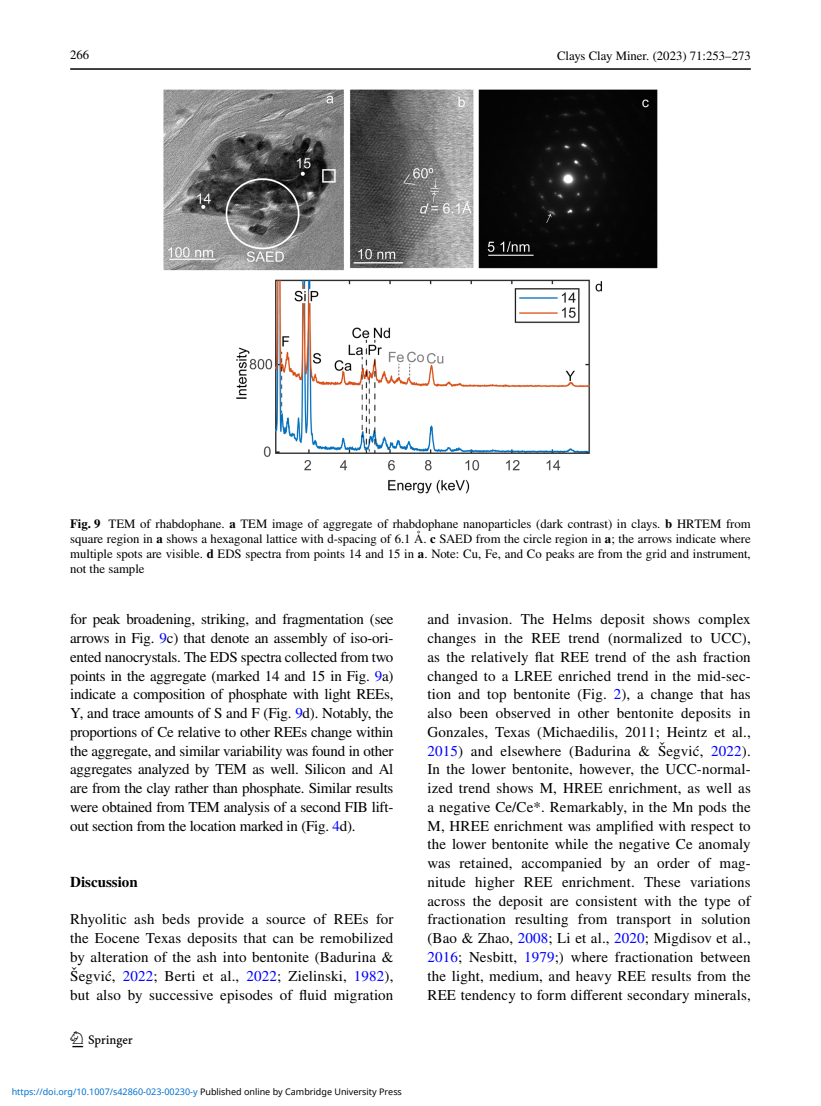
<style>
.page{position:relative;width:821px;height:1106px;background:#fff}
.page>*{position:absolute;margin:0;border:0;box-sizing:border-box;transform-origin:0 0}
.t1{font:22.5px "Springnew Regular 2";color:#000}
.t2{font:15px/18.8px "STIX";letter-spacing:.01em;color:#000;text-align:justify}
.t3{font:700 15px "STIX";color:#000}
.t4{font:12.75px/15px "STIX";color:#000;text-align:justify}
.t5{font:9px "Noto Sans";color:#0172cf}
.s1{font-weight:700}
.s2{color:#00f}
.s3{color:#000}
</style>
<div class="page">
<hr style="left:70px;top:68px;width:680px;height:2px;background:#000">
<img style="left:164px;top:89px;width:493px;height:404px">
<p class="t4" style="left:70px;top:48px;width:21px">266</p>
<p class="t4" style="left:557px;top:49px;width:195px">Clays Clay Miner. (2023) 71:253–273</p>
<p class="t4" style="left:70px;top:517px;width:682px"><span class="s1">Fig. 9</span> TEM of rhabdophane. <span class="s1">a</span> TEM image of aggregate of rhabdophane nanoparticles (dark contrast) in clays. <span class="s1">b</span> HRTEM from square region in <span class="s1">a</span> shows a hexagonal lattice with d-spacing of 6.1 Å. <span class="s1">c</span> SAED from the circle region in <span class="s1">a</span>; the arrows indicate where multiple spots are visible. <span class="s1">d</span> EDS spectra from points 14 and 15 in <span class="s1">a</span>. Note: Cu, Fe, and Co peaks are from the grid and instrument, not the sample</p>
<p class="t2" style="left:70px;top:611px;width:325px">for peak broadening, striking, and fragmentation (see arrows in Fig. <span class="s2">9</span>c) that denote an assembly of iso-ori&shy;ented nanocrystals. The EDS spectra collected from two points in the aggregate (marked 14 and 15 in Fig. <span class="s2">9</span>a) indicate a composition of phosphate with light REEs, Y, and trace amounts of S and F (Fig. <span class="s2">9</span>d). Notably, the proportions of Ce relative to other REEs change within the aggregate, and similar variability was found in other aggregates analyzed by TEM as well. Silicon and Al are from the clay rather than phosphate. Similar results were obtained from TEM analysis of a second FIB lift&shy;out section from the location marked in (Fig. <span class="s2">4</span>d).</p>
<p class="t3" style="left:70px;top:873px;width:69px">Discussion</p>
<p class="t2" style="left:70px;top:911px;width:325px">Rhyolitic ash beds provide a source of REEs for the Eocene Texas deposits that can be remobilized by alteration of the ash into bentonite (Badurina &amp; Šegvić, <span class="s2">2022</span>; Berti et al., <span class="s2">2022</span>; Zielinski, <span class="s2">1982</span>), but also by successive episodes of fluid migration</p>
<h1 class="t1" style="left:72px;top:1031px;width:62px">1 3</h1>
<p class="t5" style="left:12px;top:1085px;width:392px">https://doi.org/10.1007/s42860-023-00230-y <span class="s3">Published online by Cambridge University Press</span></p>
<p class="t2" style="left:427px;top:611px;width:325px">and invasion. The Helms deposit shows complex changes in the REE trend (normalized to UCC), as the relatively flat REE trend of the ash fraction changed to a LREE enriched trend in the mid-sec&shy;tion and top bentonite (Fig. <span class="s2">2</span>), a change that has also been observed in other bentonite deposits in Gonzales, Texas (Michaedilis, 2011; Heintz et al., <span class="s2">2015</span>) and elsewhere (Badurina &amp; Šegvić, <span class="s2">2022</span>).<br>In the lower bentonite, however, the UCC-normal&shy;ized trend shows M, HREE enrichment, as well as a negative Ce/Ce*. Remarkably, in the Mn pods the M, HREE enrichment was amplified with respect to the lower bentonite while the negative Ce anomaly was retained, accompanied by an order of mag&shy;nitude higher REE enrichment. These variations across the deposit are consistent with the type of fractionation resulting from transport in solution (Bao &amp; Zhao, <span class="s2">2008</span>; Li et al., <span class="s2">2020</span>; Migdisov et al., <span class="s2">2016</span>; Nesbitt, <span class="s2">1979</span>;) where fractionation between the light, medium, and heavy REE results from the REE tendency to form different secondary minerals,</p>
</div>
